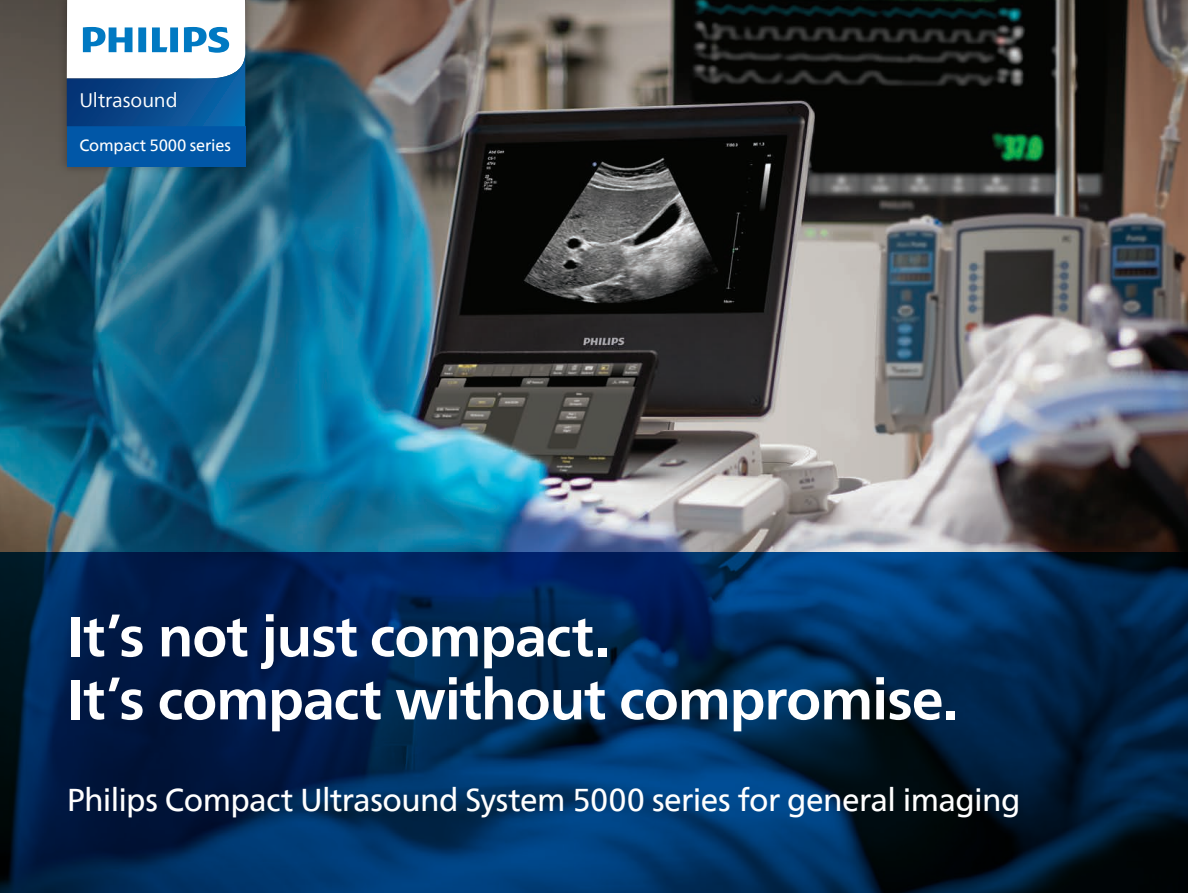
<style>
.page{position:relative;width:1188px;height:893px;background:#fff}
.page>*{position:absolute;margin:0;border:0;box-sizing:border-box;transform-origin:0 0}
.t1{font:700 57px/63px "Neue Frutiger World";letter-spacing:-.02em;color:#fff}
.t2{font:31.5px "Neue Frutiger World";letter-spacing:-.02em;color:#fff}
.t3{font:19.5px "Neue Frutiger World";letter-spacing:-.005em;color:#fff}
.t4{font:16.2px "Neue Frutiger World";letter-spacing:-.01em;color:#fff}
</style>
<div class="page">
<img style="left:0;top:0;width:1188px;height:553px">
<svg style="left:0;top:553px;width:1188px;height:340px;background:#002650"></svg>
<div style="left:58px;top:0;width:196px;height:176px;background:#231f20;opacity:.35"></div>
<div style="left:65px;top:0;width:180px;height:169px;background:#231f20;opacity:.35"></div>
<div style="left:67px;top:126px;width:178px;height:41px;background:#0157a7"></div>
<svg style="left:67px;top:0;width:178px;height:126px"></svg>
<p class="t3" style="left:79px;top:85px;width:100px">Ultrasound</p>
<p class="t4" style="left:79px;top:132px;width:153px">Compact 5000 series</p>
<h1 class="t1" style="left:67px;top:604px;width:892px">It’s not just compact.<br>It’s compact without compromise.</h1>
<p class="t2" style="left:67px;top:775px;width:955px">Philips Compact Ultrasound System 5000 series for general imaging</p>
</div>
